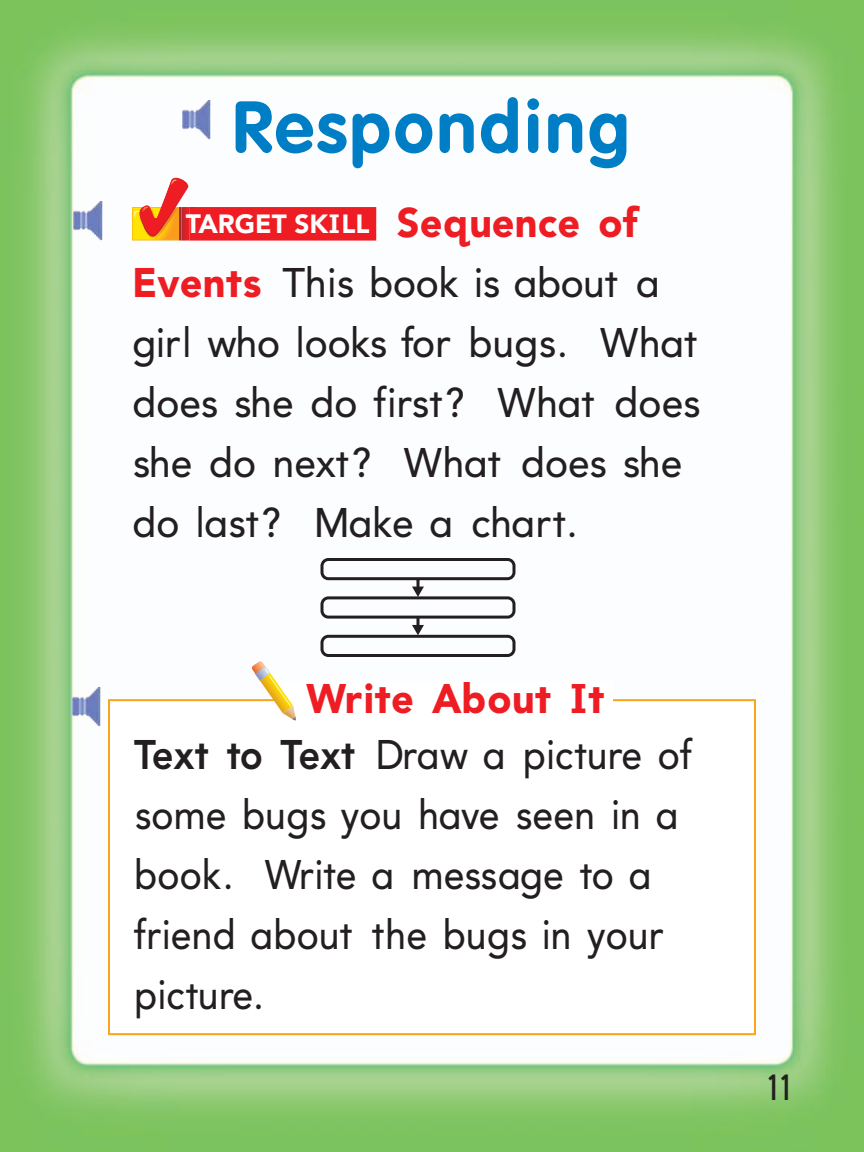
<style>
.page{position:relative;width:864px;height:1152px;background:#fff}
.page>*{position:absolute;margin:0;border:0;box-sizing:border-box;transform-origin:0 0}
.t1{font:700 72px "HMSVAG Rounded Std";letter-spacing:.005em;color:#007ec5}
.t2{font:41px/60px "HMSLAB Avenir Std Light Kern";color:#231f20}
.t3{font:41px/60px "HMSLAB Avenir Std Light Kern";color:#231f20;scale:.96 1}
.t4{font:41px "HMSLAB Avenir Std Bold Kern";color:#ee1d23}
.t5{font:36px "HMSLAB Avenir Std Light Kern";color:#231f20}
.s1{font-family:"LAB Avenir Bold Kern";font-size:26.4px;color:#fff}
.s2{font-family:"LAB Avenir Bold Kern";font-size:26.2px;color:#fff}
.s3{font-family:"HMSLAB Avenir Std Bold Kern";color:#ee1d23}
.s4{font-family:"HMSLAB Avenir Std Regular Kern"}
</style>
<div class="page">
<img style="left:0;top:0;width:864px;height:1152px">
<div style="left:189px;top:207px;width:187px;height:34px;background:#ee1d23"></div>
<svg style="left:132px;top:178px;width:64px;height:63px"></svg>
<div style="left:109px;top:700px;width:646px;height:334px;background:#fff"></div>
<div style="left:108px;top:699px;width:648px;height:336px;border:2px solid #f9a51b"></div>
<div style="left:284px;top:682px;width:330px;height:31px;background:#fff"></div>
<svg style="left:251px;top:661px;width:46px;height:60px"></svg>
<svg style="left:319px;top:558px;width:198px;height:101px"></svg>
<img style="left:183px;top:100px;width:28px;height:40px">
<img style="left:74px;top:201px;width:28px;height:40px">
<img style="left:72px;top:687px;width:29px;height:40px">
<h1 class="t1" style="left:232px;top:85px;width:401px">Responding</h1>
<p class="t4" style="left:186px;top:198px;width:458px"><span class="s1">TA</span><span class="s2">RGET SKILL</span> Sequence of</p>
<p class="t2" style="left:132px;top:252px;width:570px"><span class="s3">Events</span> This book is about a girl who looks for bugs. What does she do first? What does she do next? What does she do last? Make a chart.</p>
<p class="t4" style="left:306px;top:674px;width:304px">Write About It</p>
<p class="t3" style="left:134px;top:724px;width:586px"><span class="s4">Text to Text</span> Draw a picture of some bugs you have seen in a book. Write a message to a friend about the bugs in your picture.</p>
<p class="t5" style="left:764px;top:1067px;width:30px">11</p>
</div>
